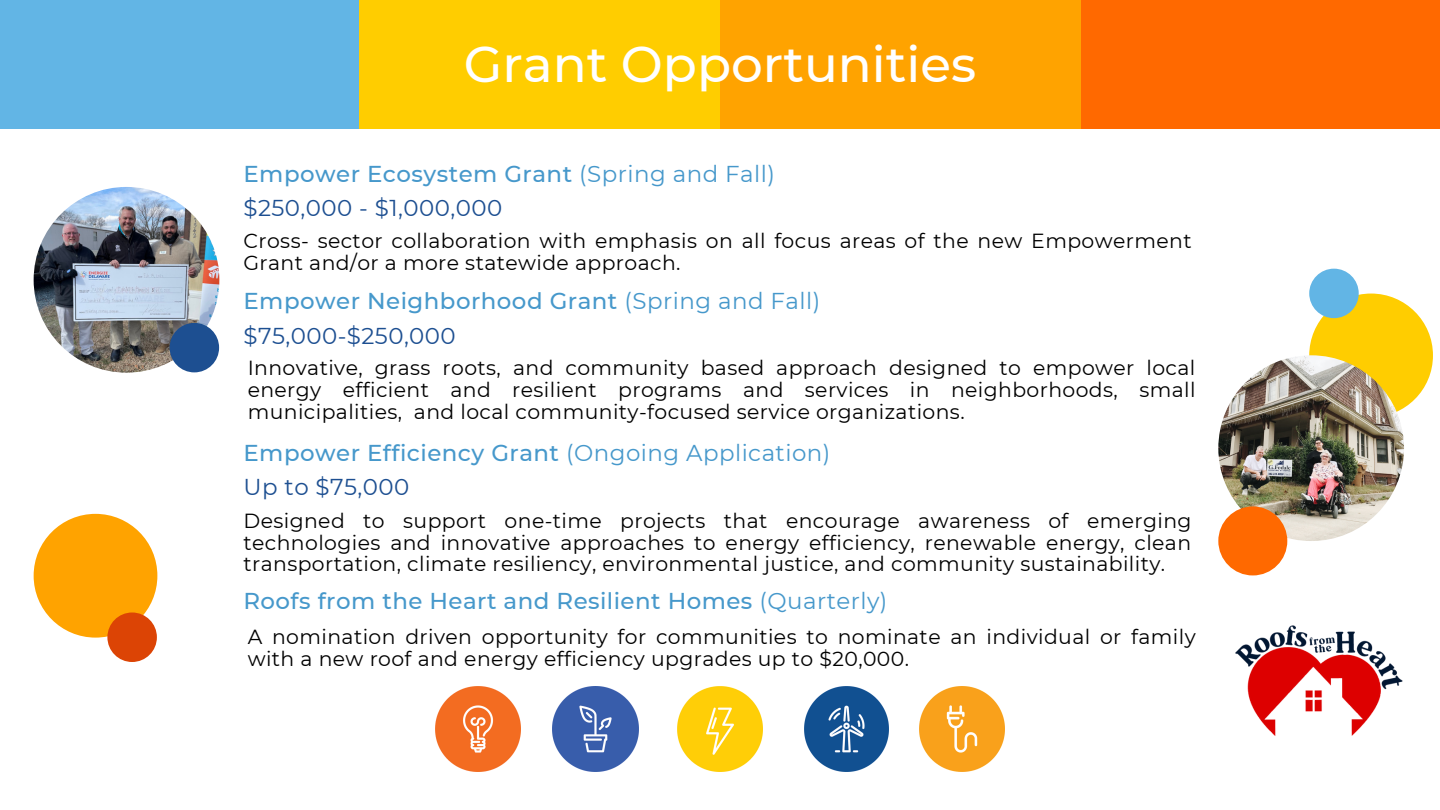
<style>
.page{position:relative;width:1440px;height:810px;background:#fff}
.page>*{position:absolute;margin:0;border:0;box-sizing:border-box;transform-origin:0 0}
.t1{font:500 50px "Montserrat";color:#fff}
.t2{font:500 22.9px/34.4px "Montserrat";letter-spacing:.02em;color:#4698cb}
.t3{font:20.4px/22px "Montserrat";letter-spacing:.02em;color:#000}
.s1{font-weight:400}
.s2{font-weight:400;color:#1d4f91}
</style>
<div class="page">
<div style="left:359px;top:0;width:361px;height:128px;background:#ffcd00"></div>
<div style="left:0;top:0;width:359px;height:128px;background:#62b5e5"></div>
<div style="left:720px;top:0;width:361px;height:128px;background:#ffa300"></div>
<div style="left:1081px;top:0;width:359px;height:128px;background:#ff6900"></div>
<div style="left:34px;top:514px;width:123px;height:124px;background:#ffa300;border-radius:50%"></div>
<div style="left:107px;top:613px;width:50px;height:49px;background:#dc4405;border-radius:50%"></div>
<img style="left:435px;top:686px;width:85px;height:85px">
<img style="left:553px;top:686px;width:85px;height:85px">
<img style="left:678px;top:686px;width:85px;height:85px">
<img style="left:804px;top:686px;width:85px;height:85px">
<img style="left:919px;top:686px;width:86px;height:85px">
<div style="left:1309px;top:294px;width:124px;height:123px;background:#ffcd00;border-radius:50%"></div>
<div style="left:1309px;top:269px;width:50px;height:49px;background:#62b5e5;border-radius:50%"></div>
<img style="left:1235px;top:625px;width:168px;height:111px">
<img style="left:1218px;top:355px;width:186px;height:186px;border-radius:50%">
<div style="left:1218px;top:506px;width:69px;height:69px;background:#ff6900;border-radius:50%"></div>
<img style="left:34px;top:187px;width:185px;height:186px;border-radius:50%">
<div style="left:170px;top:323px;width:49px;height:49px;background:#1d4f91;border-radius:50%"></div>
<h1 class="t1" style="left:464px;top:33px;width:514px">Grant Opportunities</h1>
<p class="t2" style="left:243px;top:157px;width:533px">Empower Ecosystem Grant <span class="s1">(Spring and Fall) </span><span class="s2">$250,000 - $1,000,000</span></p>
<p class="t3" style="left:243px;top:230px;width:950px">Cross- sector collaboration with emphasis on all focus areas of the new Empowerment<br>Grant and/or a more statewide approach.</p>
<p class="t2" style="left:243px;top:284px;width:578px">Empower Neighborhood Grant <span class="s1">(Spring and Fall) </span><span class="s2">$75,000-$250,000</span></p>
<p class="t3" style="left:248px;top:357px;width:949px;text-align:justify">Innovative, grass roots, and community based approach designed to empower local energy efficient and resilient programs and services in neighborhoods, small municipalities, and local community-focused service organizations.</p>
<p class="t2" style="left:243px;top:435px;width:588px">Empower Efficiency Grant <span class="s1">(Ongoing Application)<br></span><span class="s2">Up to $75,000</span></p>
<p class="t3" style="left:243px;top:509px;width:950px;text-align:justify">Designed to support one-time projects that encourage awareness of emerging technologies and innovative approaches to energy efficiency, renewable energy, clean transportation, climate resiliency, environmental justice, and community sustainability.</p>
<p class="t2" style="left:243px;top:583px;width:645px">Roofs from the Heart and Resilient Homes <span class="s1">(Quarterly)</span></p>
<p class="t3" style="left:248px;top:625px;width:950px">A nomination driven opportunity for communities to nominate an individual or family with a new roof and energy efficiency upgrades up to $20,000.</p>
</div>
